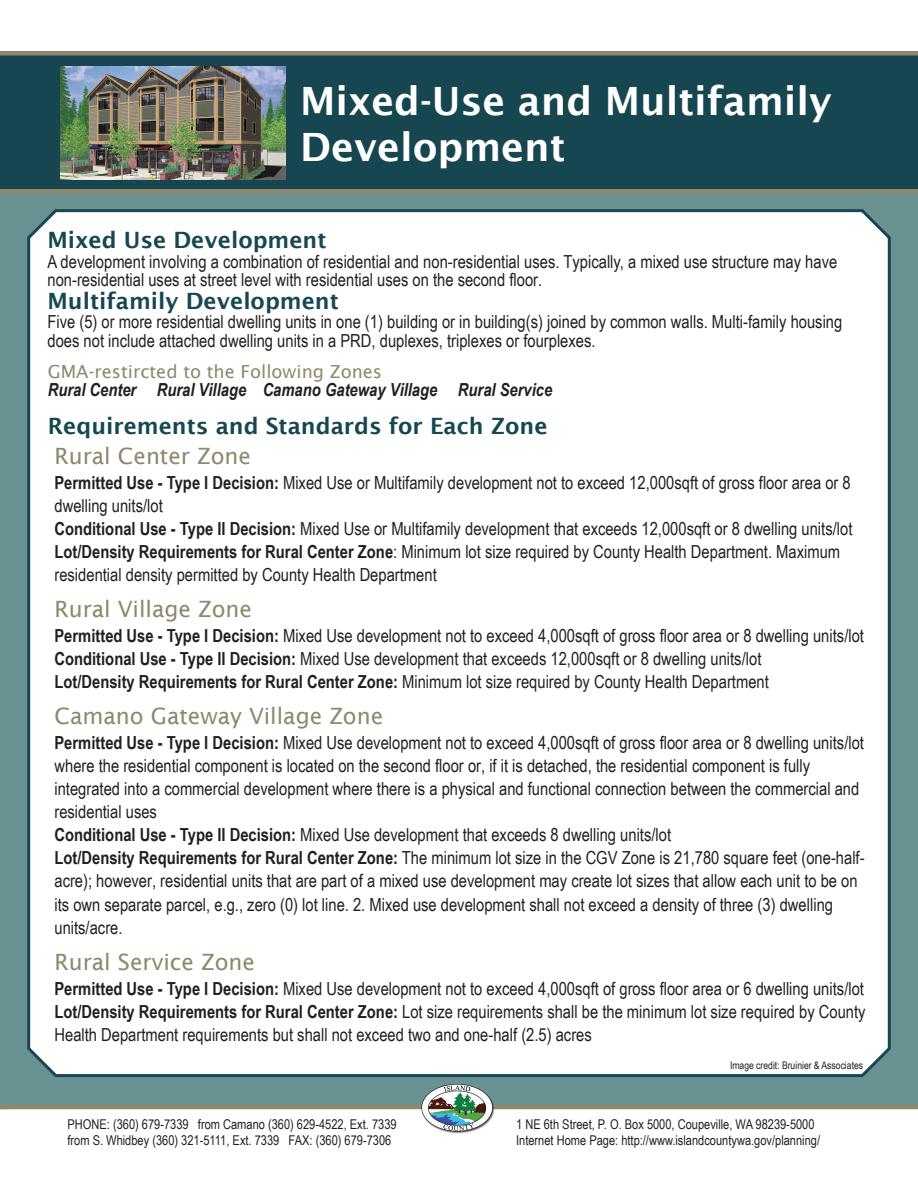
<style>
.page{position:relative;width:918px;height:1188px;background:#fff}
.page>*{position:absolute;margin:0;border:0;box-sizing:border-box;transform-origin:0 0}
.t1{font:600 39px/46.8px "Lucida Sans";color:#fff}
.t2{font:22.5px "Lucida Sans";color:#90886e}
.t3{font:600 22.5px/30px "Lucida Sans";color:#164751}
.t4{font:600 22.5px "Lucida Sans";color:#174752}
.t5{font:18px/23.1px "Arial Narrow";color:#231f20}
.t6{font:italic 700 18px/18.8px "Arial Narrow";color:#231f20}
.t7{font:13.5px/16.2px "Arial Narrow";color:#231f20}
.t8{font:10.5px "Arial Narrow";color:#231f20}
.s1{font-family:"Lucida Sans";font-weight:400;font-style:normal;color:#90886e}
.s2{font-weight:400;color:#90886e}
.s3{font-weight:700}
</style>
<div class="page">
<div style="left:0;top:55px;width:19px;height:136px;background:#164751"></div>
<div style="left:0;top:193px;width:918px;height:916px;background:#699292"></div>
<div style="left:27px;top:209px;width:864px;height:868px;background:#fff"></div>
<div style="left:1px;top:55px;width:917px;height:136px;background:#164751"></div>
<div style="left:0;top:189px;width:918px;height:5px;background:#90886e"></div>
<div style="left:0;top:51px;width:918px;height:5px;background:#90886e"></div>
<hr style="left:0;top:1105px;width:918px;height:4px;background:#90886e">
<img style="left:422px;top:1084px;width:72px;height:50px">
<img style="left:60px;top:67px;width:225px;height:112px">
<p class="t1" style="left:300px;top:77px;width:533px">Mixed-Use and Multifamily<br>Development</p>
<p class="t4" style="left:48px;top:227px;width:281px">Mixed Use Development</p>
<p class="t5" style="left:48px;top:251px;width:791px;line-height:18.6px">A development involving a combination of residential and non-residential uses. Typically, a mixed use structure may have non-residential uses at street level with residential uses on the second floor.</p>
<p class="t4" style="left:48px;top:288px;width:293px">Multifamily Development</p>
<p class="t5" style="left:48px;top:312px;width:796px;line-height:18.6px">Five (5) or more residential dwelling units in one (1) building or in building(s) joined by common walls. Multi-family housing does not include attached dwelling units in a PRD, duplexes, triplexes or fourplexes.</p>
<p class="t6" style="left:48px;top:361px;width:506px"><span class="s1">GMA-restircted to the Following Zones<br></span>Rural Center Rural Village Camano Gateway Village Rural Service</p>
<p class="t3" style="left:48px;top:411px;width:501px">Requirements and Standards for Each Zone<br><span class="s2">Rural Center Zone</span></p>
<p class="t5" style="left:54px;top:470px;width:800px"><span class="s3">Permitted Use - Type I Decision:</span> Mixed Use or Multifamily development not to exceed 12,000sqft of gross floor area or 8 dwelling units/lot<br><span class="s3">Conditional Use - Type II Decision:</span> Mixed Use or Multifamily development that exceeds 12,000sqft or 8 dwelling units/lot <span class="s3">Lot/Density Requirements for Rural Center Zone</span>: Minimum lot size required by County Health Department. Maximum residential density permitted by County Health Department</p>
<p class="t2" style="left:54px;top:597px;width:199px">Rural Village Zone</p>
<p class="t5" style="left:54px;top:624px;width:811px"><span class="s3">Permitted Use - Type I Decision:</span> Mixed Use development not to exceed 4,000sqft of gross floor area or 8 dwelling units/lot<br><span class="s3">Conditional Use - Type II Decision:</span> Mixed Use development that exceeds 12,000sqft or 8 dwelling units/lot<br><span class="s3">Lot/Density Requirements for Rural Center Zone:</span> Minimum lot size required by County Health Department</p>
<p class="t2" style="left:54px;top:703px;width:330px">Camano Gateway Village Zone</p>
<p class="t5" style="left:54px;top:731px;width:812px"><span class="s3">Permitted Use - Type I Decision:</span> Mixed Use development not to exceed 4,000sqft of gross floor area or 8 dwelling units/lot where the residential component is located on the second floor or, if it is detached, the residential component is fully integrated into a commercial development where there is a physical and functional connection between the commercial and residential uses<br><span class="s3">Conditional Use - Type II Decision:</span> Mixed Use development that exceeds 8 dwelling units/lot<br><span class="s3">Lot/Density Requirements for Rural Center Zone:</span> The minimum lot size in the CGV Zone is 21,780 square feet (one-half&shy;acre); however, residential units that are part of a mixed use development may create lot sizes that allow each unit to be on its own separate parcel, e.g., zero (0) lot line. 2. Mixed use development shall not exceed a density of three (3) dwelling units/acre.</p>
<p class="t2" style="left:54px;top:949px;width:202px">Rural Service Zone</p>
<p class="t5" style="left:54px;top:976px;width:813px;text-align:justify"><span class="s3">Permitted Use - Type I Decision:</span> Mixed Use development not to exceed 4,000sqft of gross floor area or 6 dwelling units/lot <span class="s3">Lot/Density Requirements for Rural Center Zone:</span> Lot size requirements shall be the minimum lot size required by County Health Department requirements but shall not exceed two and one-half (2.5) acres</p>
<p class="t8" style="left:730px;top:1057px;width:135px">Image credit: Bruinier &amp; Associates</p>
<p class="t7" style="left:67px;top:1115px;width:331px">PHONE: (360) 679-7339 from Camano (360) 629-4522, Ext. 7339 from S. Whidbey (360) 321-5111, Ext. 7339 FAX: (360) 679-7306</p>
<p class="t7" style="left:516px;top:1115px;width:305px">1 NE 6th Street, P. O. Box 5000, Coupeville, WA 98239-5000<br>Internet Home Page: http://www.islandcountywa.gov/planning/</p>
</div>
